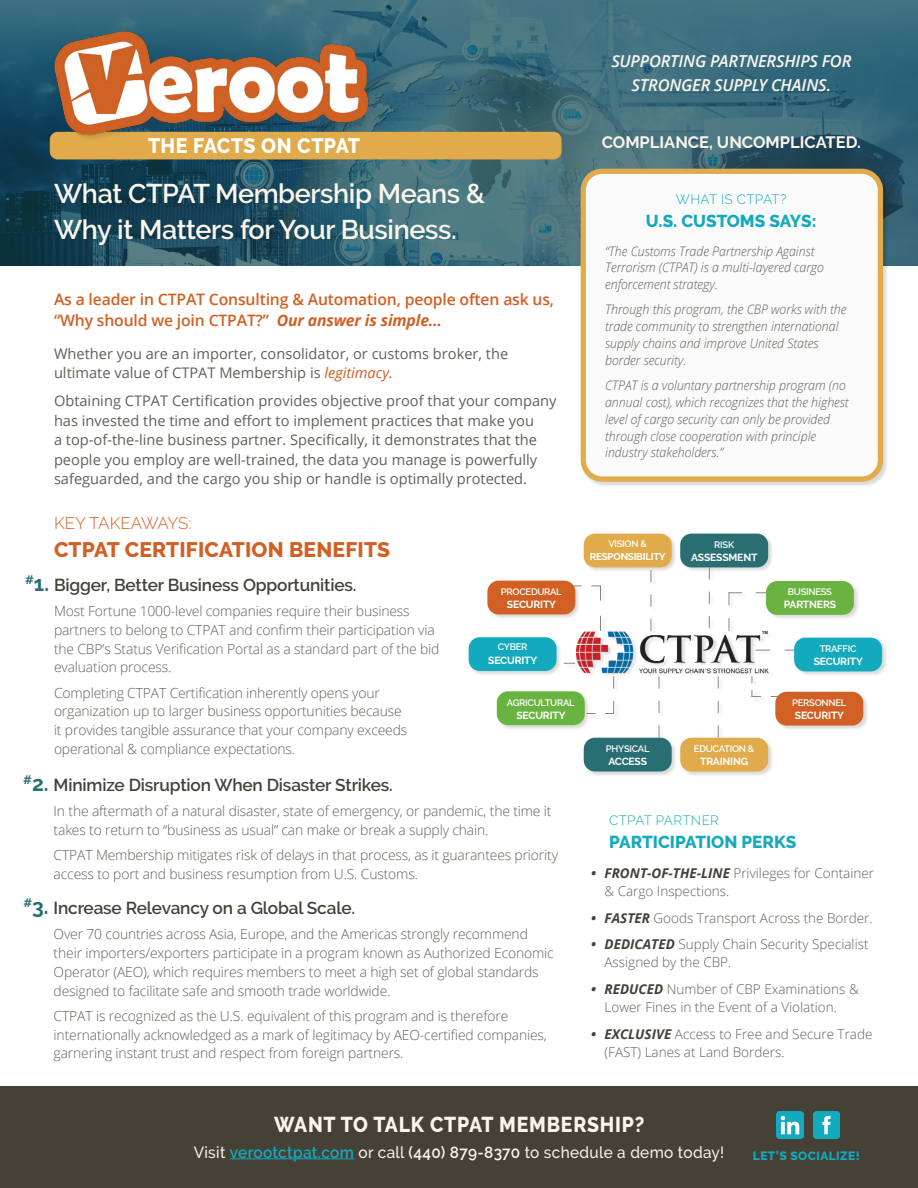
<style>
.page{position:relative;width:918px;height:1188px;background:#fff}
.page>*{position:absolute;margin:0;border:0;box-sizing:border-box;transform-origin:0 0}
.t1{font:600 27px/36px "Raleway";letter-spacing:-.015em;color:#faf5eb}
.t2{font:800 21.45px "Raleway";letter-spacing:.04em;color:#faf5eb;scale:.91 1}
.t3{font:800 21px "Raleway";letter-spacing:.01em;color:#d25f23}
.t4{font:700 21px "Raleway";color:#286e73}
.t5{font:800 20.85px "Raleway";letter-spacing:.01em;color:#fff;scale:.94 1}
.t6{font:600 17.25px "Raleway";letter-spacing:-.01em;color:#464137}
.t7{font:800 17.25px "Raleway";color:#14aabe}
.t8{font:300 16.8px "Raleway";letter-spacing:-.01em;color:#d25f23}
.t9{font:italic 600 16.5px/24px "Open Sans";letter-spacing:-.015em;color:#faf5eb;text-align:center}
.t10{font:700 16.5px "Raleway";color:#faf5eb}
.t11{font:500 16.2px "Raleway";letter-spacing:.02em;color:#faf5eb;scale:.95 1}
.t12{font:600 15.75px/21px "Open Sans";letter-spacing:-.01em;color:#d25f23}
.t13{font:14.7px/19.5px "Open Sans";color:#645f55}
.t14{font:300 13.8px/18.8px "Open Sans";letter-spacing:-.01em;color:#645f55}
.t15{font:300 13.5px/18px "Open Sans";color:#645f55}
.t16{font:300 13.5px "Raleway";letter-spacing:.02em;color:#14aabe}
.t17{font:italic 300 13.2px/17px "Open Sans";color:#645f55;scale:.95 1}
.t18{font:800 12px "Raleway";letter-spacing:.035em;color:#14aabe}
.t19{font:700 10.35px "Raleway";letter-spacing:-.015em;color:#fff}
.t20{font:700 9.9px "Raleway";letter-spacing:-.025em;color:#fff}
.t21{font:600 9.45px "Raleway";letter-spacing:-.025em;color:#fff}
.s1{font-weight:700;font-style:italic}
.s2{font-style:italic;color:#d25f23}
.s3{font-weight:700;font-style:italic;color:#464137}
.s4{font-weight:600;color:#14aabe}
.s5{font-weight:600}
</style>
<div class="page">
<svg style="left:0;top:0;width:918px;height:265px;background:#346372"></svg>
<div style="left:0;top:1086px;width:918px;height:102px;background:#464137"></div>
<hr style="left:230px;top:1158px;width:124px;height:1px;background:#14aabe">
<img style="left:777px;top:1111px;width:27px;height:27px">
<img style="left:813px;top:1111px;width:27px;height:27px">
<div style="left:50px;top:132px;width:512px;height:27px;background:#e1aa4b;border-radius:8px"></div>
<div style="left:55px;top:32px;width:318px;height:108px;background:#464137;opacity:.15"></div>
<img style="left:51px;top:28px;width:319px;height:109px">
<div style="left:581px;top:168px;width:308px;height:320px;background:#000;opacity:.15"></div>
<div style="left:583px;top:171px;width:297px;height:308px;background:#fafafa;border-radius:19px"></div>
<div style="left:581px;top:169px;width:302px;height:313px;border:5px solid #e1aa4b;border-radius:19px"></div>
<div style="left:468px;top:534px;width:420px;height:243px;background:#000;opacity:.15"></div>
<svg style="left:709px;top:567px;width:1px;height:61px"></svg>
<svg style="left:659px;top:676px;width:1px;height:62px"></svg>
<svg style="left:650px;top:570px;width:1px;height:61px"></svg>
<svg style="left:718px;top:676px;width:1px;height:62px"></svg>
<svg style="left:770px;top:650px;width:24px;height:1px"></svg>
<svg style="left:556px;top:663px;width:19px;height:1px"></svg>
<svg style="left:572px;top:585px;width:29px;height:46px"></svg>
<svg style="left:729px;top:592px;width:40px;height:39px"></svg>
<svg style="left:586px;top:676px;width:28px;height:38px"></svg>
<div style="left:680px;top:534px;width:88px;height:33px;background:#286e73;border-radius:11px"></div>
<div style="left:766px;top:581px;width:88px;height:34px;background:#69b441;border-radius:11px"></div>
<div style="left:794px;top:638px;width:88px;height:33px;background:#14aabe;border-radius:11px"></div>
<div style="left:775px;top:692px;width:88px;height:34px;background:#d25f23;border-radius:11px"></div>
<div style="left:680px;top:738px;width:88px;height:34px;background:#e1aa4b;border-radius:11px"></div>
<div style="left:584px;top:738px;width:88px;height:34px;background:#286e73;border-radius:11px"></div>
<div style="left:497px;top:691px;width:88px;height:34px;background:#69b441;border-radius:11px"></div>
<div style="left:469px;top:637px;width:88px;height:34px;background:#14aabe;border-radius:11px"></div>
<div style="left:487px;top:581px;width:88px;height:33px;background:#d25f23;border-radius:11px"></div>
<div style="left:584px;top:534px;width:88px;height:33px;background:#e1aa4b;border-radius:11px"></div>
<img style="left:576px;top:632px;width:194px;height:42px">
<svg style="left:751px;top:676px;width:29px;height:21px"></svg>
<p class="t9" style="left:611px;top:48px;width:242px">SUPPORTING PARTNERSHIPS FOR<br>STRONGER SUPPLY CHAINS.</p>
<h3 class="t5" style="left:148px;top:134px;width:227px">THE FACTS ON CTPAT</h3>
<p class="t10" style="left:602px;top:133px;width:261px">COMPLIANCE, UNCOMPLICATED.</p>
<h1 class="t1" style="left:54px;top:175px;width:432px">What CTPAT Membership Means &amp;<br>Why it Matters for Your Business.</h1>
<p class="t12" style="left:54px;top:288px;width:502px">As a leader in CTPAT Consulting &amp; Automation, people often ask us, “Why should we join CTPAT?” <span class="s1">Our answer is simple...</span></p>
<p class="t13" style="left:54px;top:343px;width:456px">Whether you are an importer, consolidator, or customs broker, the ultimate value of CTPAT Membership is <span class="s2">legitimacy.</span></p>
<p class="t13" style="left:54px;top:391px;width:504px">Obtaining CTPAT Certification provides objective proof that your company has invested the time and effort to implement practices that make you<br>a top-of-the-line business partner. Specifically, it demonstrates that the people you employ are well-trained, the data you manage is powerfully safeguarded, and the cargo you ship or handle is optimally protected.</p>
<p class="t8" style="left:54px;top:513px;width:139px">KEY TAKEAWAYS:</p>
<h3 class="t3" style="left:54px;top:538px;width:338px">CTPAT CERTIFICATION BENEFITS</h3>
<h3 class="t4" style="left:25px;top:572px;width:25px"><sup>#</sup>1.</h3>
<p class="t6" style="left:54px;top:575px;width:304px">Bigger, Better Business Opportunities.</p>
<p class="t14" style="left:54px;top:601px;width:387px">Most Fortune 1000-level companies require their business partners to belong to CTPAT and confirm their participation via the CBP’s Status Verification Portal as a standard part of the bid evaluation process.</p>
<p class="t14" style="left:54px;top:683px;width:355px">Completing CTPAT Certification inherently opens your organization up to larger business opportunities because it provides tangible assurance that your company exceeds operational &amp; compliance expectations.</p>
<p class="t21" style="left:501px;top:586px;width:62px">PROCEDURAL</p>
<p class="t19" style="left:507px;top:599px;width:51px">SECURITY</p>
<p class="t21" style="left:498px;top:642px;width:31px">CYBER</p>
<p class="t19" style="left:488px;top:654px;width:51px">SECURITY</p>
<p class="t21" style="left:507px;top:697px;width:69px">AGRICULTURAL</p>
<p class="t19" style="left:516px;top:709px;width:51px">SECURITY</p>
<h3 class="t4" style="left:23px;top:772px;width:27px"><sup>#</sup>2.</h3>
<p class="t6" style="left:54px;top:775px;width:341px">Minimize Disruption When Disaster Strikes.</p>
<p class="t14" style="left:54px;top:802px;width:499px">In the aftermath of a natural disaster, state of emergency, or pandemic, the time it takes to return to “business as usual” can make or break a supply chain.</p>
<p class="t14" style="left:54px;top:846px;width:506px">CTPAT Membership mitigates risk of delays in that process, as it guarantees priority access to port and business resumption from U.S. Customs.</p>
<p class="t6" style="left:54px;top:898px;width:303px">Increase Relevancy on a Global Scale.</p>
<p class="t14" style="left:54px;top:925px;width:502px">Over 70 countries across Asia, Europe, and the Americas strongly recommend their importers/exporters participate in a program known as Authorized Economic Operator (AEO), which requires members to meet a high set of global standards designed to facilitate safe and smooth trade worldwide.</p>
<p class="t14" style="left:54px;top:1006px;width:495px">CTPAT is recognized as the U.S. equivalent of this program and is therefore internationally acknowledged as a mark of legitimacy by AEO-certified companies, garnering instant trust and respect from foreign partners.</p>
<h3 class="t4" style="left:23px;top:895px;width:27px"><sup>#</sup>3.</h3>
<p class="t16" style="left:676px;top:191px;width:112px">WHAT IS CTPAT?</p>
<p class="t7" style="left:646px;top:211px;width:172px">U.S. CUSTOMS SAYS:</p>
<p class="t17" style="left:605px;top:242px;width:232px">“The Customs Trade Partnership Against<br>Terrorism (CTPAT) is a multi-layered cargo enforcement strategy.</p>
<p class="t17" style="left:605px;top:301px;width:256px">Through this program, the CBP works with the trade community to strengthen international supply chains and improve United States border security.</p>
<p class="t17" style="left:605px;top:376px;width:258px">CTPAT is a voluntary partnership program (no annual cost), which recognizes that the highest level of cargo security can only be provided through close cooperation with principle industry stakeholders.”</p>
<p class="t21" style="left:608px;top:538px;width:40px">VISION &amp;</p>
<p class="t20" style="left:590px;top:551px;width:77px">RESPONSIBILITY</p>
<p class="t21" style="left:714px;top:539px;width:22px">RISK</p>
<p class="t19" style="left:691px;top:551px;width:68px">ASSESSMENT</p>
<p class="t21" style="left:606px;top:743px;width:45px">PHYSICAL</p>
<p class="t19" style="left:608px;top:756px;width:40px">ACCESS</p>
<p class="t21" style="left:694px;top:743px;width:62px">EDUCATION &amp;</p>
<p class="t19" style="left:700px;top:756px;width:50px">TRAINING</p>
<p class="t21" style="left:788px;top:586px;width:46px">BUSINESS</p>
<p class="t19" style="left:784px;top:599px;width:54px">PARTNERS</p>
<p class="t21" style="left:820px;top:643px;width:38px">TRAFFIC</p>
<p class="t19" style="left:814px;top:656px;width:51px">SECURITY</p>
<p class="t21" style="left:792px;top:697px;width:56px">PERSONNEL</p>
<p class="t19" style="left:795px;top:710px;width:51px">SECURITY</p>
<p class="t16" style="left:609px;top:812px;width:111px">CTPAT PARTNER</p>
<p class="t7" style="left:609px;top:832px;width:189px">PARTICIPATION PERKS</p>
<p class="t15" style="left:605px;top:864px;width:271px;text-indent:-14px"><span class="s3">• FRONT-OF-THE-LINE</span> Privileges for Container &amp; Cargo Inspections.</p>
<p class="t15" style="left:591px;top:909px;width:283px"><span class="s3">• FASTER</span> Goods Transport Across the Border.</p>
<p class="t15" style="left:605px;top:935px;width:265px;text-indent:-14px"><span class="s3">• DEDICATED</span> Supply Chain Security Specialist<br>Assigned by the CBP.</p>
<p class="t15" style="left:591px;top:980px;width:269px;text-align:center"><span class="s3">• REDUCED</span> Number of CBP Examinations &amp;<br>Lower Fines in the Event of a Violation.</p>
<p class="t15" style="left:605px;top:1024px;width:270px;text-indent:-14px"><span class="s3">• EXCLUSIVE</span> Access to Free and Secure Trade (FAST) Lanes at Land Borders.</p>
<h2 class="t2" style="left:274px;top:1112px;width:408px">WANT TO TALK CTPAT MEMBERSHIP?</h2>
<p class="t11" style="left:194px;top:1143px;width:560px">Visit <span class="s4">verootctpat.com</span> or call <span class="s5">(440) 879-8370</span> to schedule a demo today!</p>
<p class="t18" style="left:753px;top:1149px;width:108px">LET’S SOCIALIZE!</p>
</div>
